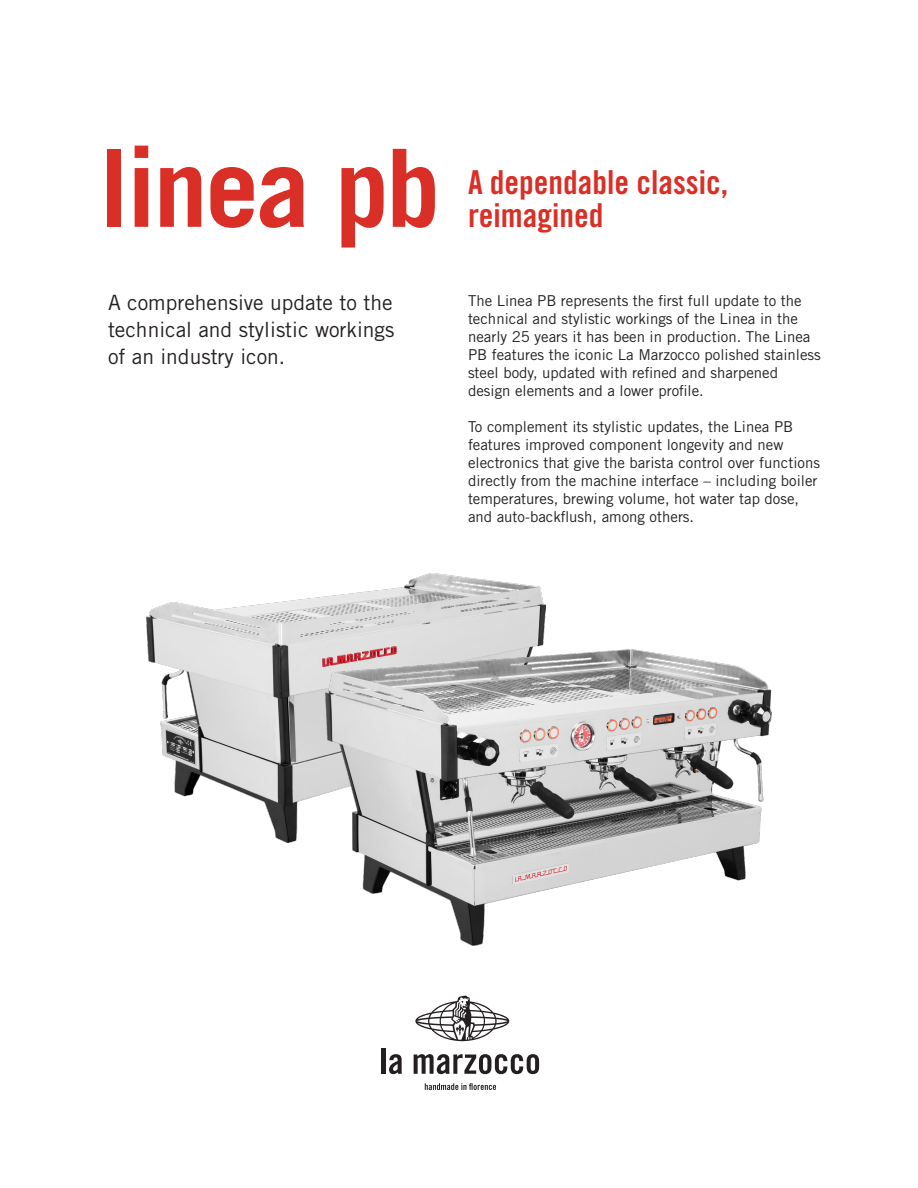
<style>
.page{position:relative;width:918px;height:1188px;background:#fff}
.page>*{position:absolute;margin:0;border:0;box-sizing:border-box;transform-origin:0 0}
.t1{font:700 108px "Trade Gothic LT Std";letter-spacing:-.025em;color:#d92f26}
.t2{font:33px/33px "Trade Gothic Bold Cond Twenty";color:#d92f26}
.t3{font:21px/27px "Trade Gothic LT Std";color:#231f20;text-align:justify}
.t4{font:15px/18px "Trade Gothic LT Std";color:#231f20}
</style>
<div class="page">
<hr style="left:382px;top:1048px;width:4px;height:26px;background:#231f20">
<svg style="left:389px;top:1054px;width:13px;height:20px"></svg>
<svg style="left:414px;top:1054px;width:125px;height:20px"></svg>
<svg style="left:425px;top:1083px;width:71px;height:7px"></svg>
<svg style="left:415px;top:996px;width:94px;height:45px"></svg>
<img style="left:146px;top:574px;width:399px;height:268px">
<img style="left:326px;top:649px;width:446px;height:297px">
<p class="t1" style="left:99px;top:122px;width:343px">linea pb</p>
<p class="t2" style="left:468px;top:165px;width:262px">A dependable classic, reimagined</p>
<p class="t3" style="left:108px;top:289px;width:288px">A comprehensive update to the technical and stylistic workings of an industry icon.</p>
<p class="t4" style="left:468px;top:291px;width:354px">The Linea PB represents the first full update to the technical and stylistic workings of the Linea in the nearly 25 years it has been in production. The Linea PB features the iconic La Marzocco polished stainless steel body, updated with refined and sharpened design elements and a lower profile.</p>
<p class="t4" style="left:468px;top:417px;width:354px">To complement its stylistic updates, the Linea PB features improved component longevity and new electronics that give the barista control over functions directly from the machine interface – including boiler temperatures, brewing volume, hot water tap dose, and auto-backflush, among others.</p>
</div>
